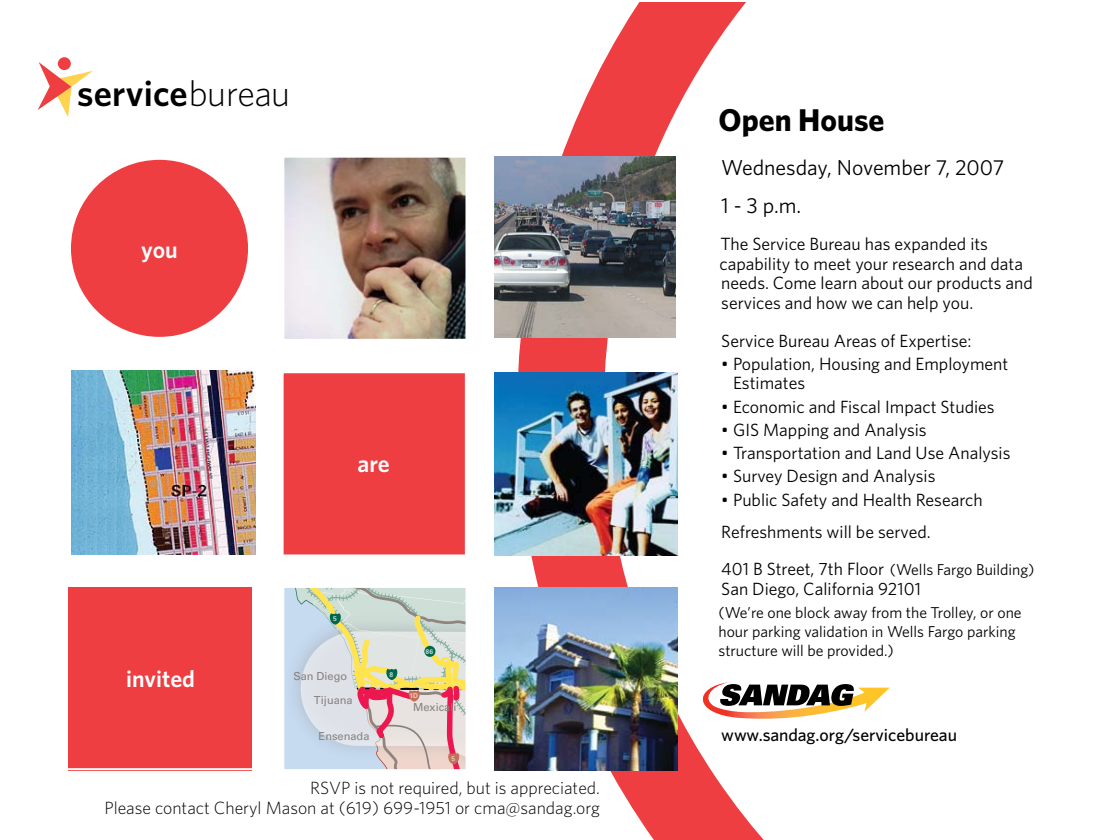
<style>
.page{position:relative;width:1120px;height:840px;background:#fff}
.page>*{position:absolute;margin:0;border:0;box-sizing:border-box;transform-origin:0 0}
.t1{font:600 36.4px "Whitney";letter-spacing:.005em;color:#000}
.t2{font:700 31.5px "Whitney";color:#000}
.t3{font:600 23.62px "Whitney";color:#fff}
.t4{font:21.7px/37.4px "Whitney";color:#000}
.t5{font:17.68px/19.6px "Whitney";color:#000}
.t6{font:300 17.68px/19.6px "Whitney";color:#000;text-align:right}
.t7{font:500 17.68px "Whitney";color:#000}
.t8{font:15.75px/18.9px "Whitney";color:#000}
.t9{font:11.03px "Univers";color:#88807e}
.t10{font:700 6.83px "Univers";color:#c2d6cd}
.t11{font:700 6.83px "Univers";color:#eac8bc}
.s1{font-weight:300}
.s2{font-size:17.68px}
</style>
<div class="page">
<svg style="left:517px;top:3px;width:246px;height:836px"></svg>
<img style="left:72px;top:371px;width:183px;height:183px">
<div style="left:58px;top:57px;width:13px;height:13px;background:#ef3e42;border-radius:50%"></div>
<svg style="left:38px;top:62px;width:55px;height:55px"></svg>
<div style="left:283px;top:373px;width:182px;height:182px;background:#ef3e42"></div>
<svg style="left:71px;top:159px;width:177px;height:178px"></svg>
<div style="left:68px;top:587px;width:184px;height:182px;background:#ef3e42"></div>
<img style="left:494px;top:588px;width:183px;height:183px">
<svg style="left:284px;top:587px;width:182px;height:183px;background:#d5d2cc"></svg>
<img style="left:284px;top:157px;width:182px;height:182px">
<img style="left:494px;top:372px;width:183px;height:183px">
<svg style="left:691px;top:682px;width:199px;height:38px"></svg>
<img style="left:494px;top:157px;width:181px;height:180px">
<h1 class="t1" style="left:77px;top:71px;width:214px">service<span class="s1">bureau</span></h1>
<h3 class="t3" style="left:141px;top:235px;width:38px">you</h3>
<h3 class="t3" style="left:126px;top:664px;width:70px">invited</h3>
<h3 class="t3" style="left:357px;top:449px;width:34px">are</h3>
<p class="t10" style="left:333px;top:615px;width:5px">5</p>
<p class="t9" style="left:294px;top:670px;width:55px">San Diego</p>
<p class="t9" style="left:314px;top:693px;width:40px">Tijuana</p>
<p class="t9" style="left:319px;top:729px;width:52px">Ensenada</p>
<p class="t10" style="left:390px;top:670px;width:5px">8</p>
<p class="t10" style="left:426px;top:647px;width:9px">86</p>
<p class="t11" style="left:409px;top:692px;width:10px">1D</p>
<p class="t9" style="left:413px;top:700px;width:45px">Mexicali</p>
<p class="t11" style="left:451px;top:755px;width:5px">5</p>
<p class="t6" style="left:104px;top:778px;width:497px">RSVP is not required, but is appreciated.<br>Please contact Cheryl Mason at (619) 699-1951 or cma@sandag.org</p>
<h2 class="t2" style="left:719px;top:101px;width:168px">Open House</h2>
<p class="t4" style="left:721px;top:149px;width:284px">Wednesday, November 7, 2007<br>1 - 3 p.m.</p>
<p class="t5" style="left:719px;top:234px;width:315px">The Service Bureau has expanded its capability to meet your research and data needs. Come learn about our products and services and how we can help you.</p>
<p class="t5" style="left:721px;top:330px;width:252px">Service Bureau Areas of Expertise:</p>
<p class="t5" style="left:733px;top:353px;width:277px;text-indent:-12px">• Population, Housing and Employment<br>Estimates</p>
<p class="t5" style="left:721px;top:396px;width:275px">• Economic and Fiscal Impact Studies</p>
<p class="t5" style="left:721px;top:420px;width:207px">• GIS Mapping and Analysis</p>
<p class="t5" style="left:721px;top:443px;width:291px">• Transportation and Land Use Analysis</p>
<p class="t5" style="left:721px;top:466px;width:216px">• Survey Design and Analysis</p>
<p class="t5" style="left:721px;top:483px;width:263px;line-height:32px">• Public Safety and Health Research<br>Refreshments will be served.</p>
<p class="t8" style="left:721px;top:560px;width:315px"><span class="s2">401 B Street, 7th Floor</span> (Wells Fargo Building)</p>
<p class="t5" style="left:721px;top:579px;width:201px">San Diego, California 92101</p>
<p class="t8" style="left:718px;top:603px;width:305px">(We’re one block away from the Trolley, or one hour parking validation in Wells Fargo parking structure will be provided.)</p>
<p class="t7" style="left:721px;top:724px;width:237px">www.sandag.org/servicebureau</p>
</div>
